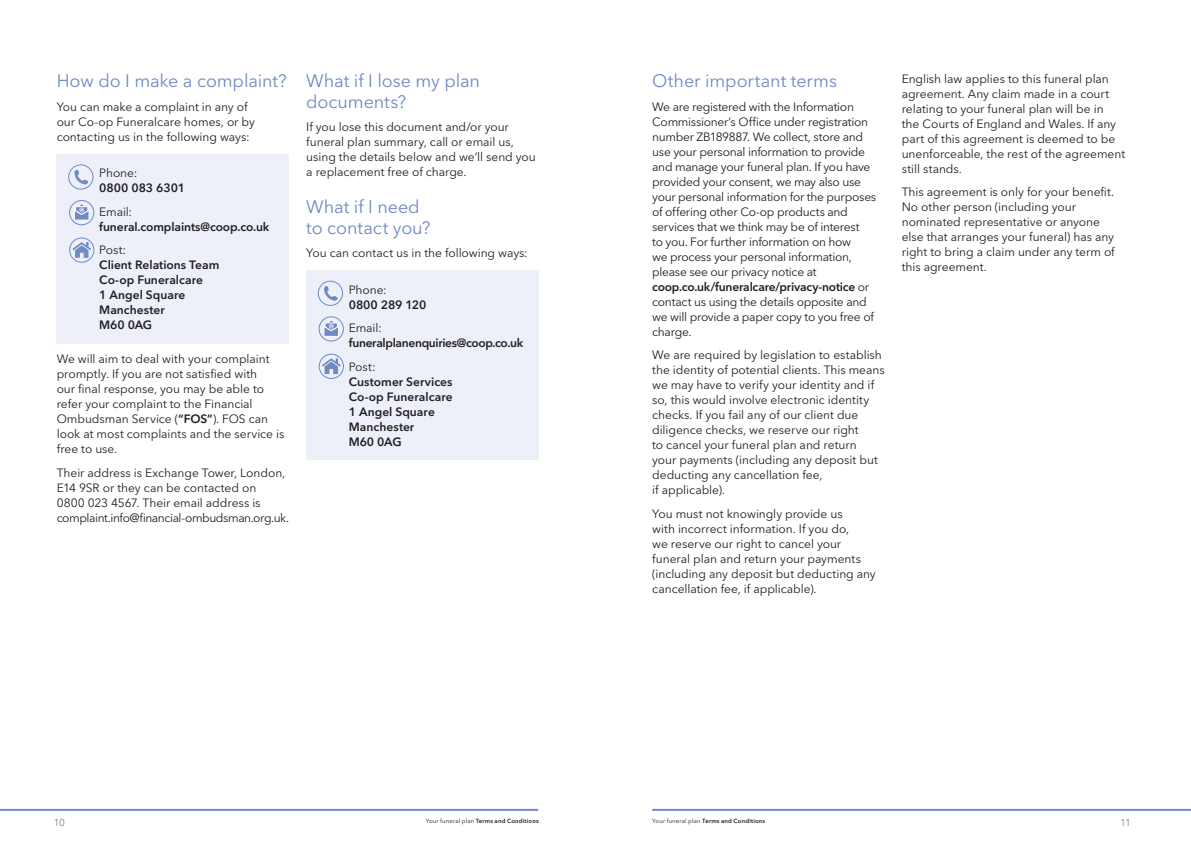
<style>
.page{position:relative;width:1191px;height:842px;background:#fff}
.page>*{position:absolute;margin:0;border:0;box-sizing:border-box;transform-origin:0 0}
.t1{font:18px/20.2px "Avenir Next LT Pro";letter-spacing:-.005em;color:#708ac4}
.t2{font:12px/15px "Avenir Next LT Pro";letter-spacing:-.005em;color:#231f20}
.t3{font:12px/15px "Avenir Next LT Pro";letter-spacing:-.025em;color:#231f20}
.t4{font:600 12px/15px "Avenir Next LT Pro";color:#231f20}
.t5{font:600 12px/15px "Avenir Next LT Pro";letter-spacing:-.03em;color:#231f20}
.t6{font:10px "Avenir Next LT Pro";color:#848689}
.t7{font:600 6px "Avenir Next LT Pro";letter-spacing:.03em;color:#231f20}
.s1{font-weight:400}
.s2{font-weight:600}
</style>
<div class="page">
<hr style="left:652px;top:809px;width:539px;height:2px;background:#708ac4">
<hr style="left:0;top:809px;width:538px;height:2px;background:#708ac4">
<div style="left:57px;top:154px;width:232px;height:189px;background:#edf0f8"></div>
<svg style="left:74px;top:170px;width:14px;height:15px"></svg>
<div style="left:69px;top:165px;width:24px;height:24px;border:1px solid #708ac4;border-radius:50%"></div>
<div style="left:69px;top:200px;width:25px;height:25px;border:1px solid #708ac4;border-radius:50%"></div>
<svg style="left:74px;top:203px;width:15px;height:17px"></svg>
<svg style="left:72px;top:242px;width:19px;height:16px"></svg>
<div style="left:69px;top:238px;width:25px;height:24px;border:1px solid #708ac4;border-radius:50%"></div>
<div style="left:306px;top:270px;width:233px;height:190px;background:#edf0f8"></div>
<svg style="left:324px;top:286px;width:14px;height:15px"></svg>
<div style="left:318px;top:281px;width:25px;height:25px;border:1px solid #708ac4;border-radius:50%"></div>
<div style="left:319px;top:317px;width:24px;height:24px;border:1px solid #708ac4;border-radius:50%"></div>
<svg style="left:324px;top:319px;width:15px;height:18px"></svg>
<svg style="left:322px;top:358px;width:19px;height:16px"></svg>
<div style="left:319px;top:354px;width:25px;height:25px;border:1px solid #708ac4;border-radius:50%"></div>
<p class="t1" style="left:57px;top:71px;width:231px">How do I make a complaint?</p>
<p class="t2" style="left:57px;top:99px;width:200px">You can make a complaint in any of our Co-op Funeralcare homes, or by contacting us in the following ways:</p>
<p class="t4" style="left:99px;top:166px;width:87px"><span class="s1">Phone:<br></span>0800 083 6301</p>
<p class="t4" style="left:99px;top:204px;width:172px"><span class="s1">Email: </span>funeral.complaints@coop.co.uk</p>
<p class="t4" style="left:99px;top:243px;width:122px"><span class="s1">Post:<br></span>Client Relations Team<br>Co-op Funeralcare<br>1 Angel Square<br>Manchester<br>M60 0AG</p>
<p class="t2" style="left:57px;top:351px;width:229px">We will aim to deal with your complaint promptly. If you are not satisfied with<br>our final response, you may be able to refer your complaint to the Financial Ombudsman Service (<span class="s2">“FOS”</span>). FOS can look at most complaints and the service is free to use.</p>
<p class="t2" style="left:57px;top:465px;width:234px">Their address is Exchange Tower, London, E14 9SR or they can be contacted on<br>0800 023 4567. Their email address is complaint.info@financial-ombudsman.org.uk.</p>
<p class="t1" style="left:306px;top:71px;width:175px">What if I lose my plan documents?</p>
<p class="t2" style="left:306px;top:119px;width:231px">If you lose this document and/or your funeral plan summary, call or email us, using the details below and we’ll send you a replacement free of charge.</p>
<p class="t1" style="left:306px;top:197px;width:126px">What if I need to contact you?</p>
<p class="t2" style="left:306px;top:245px;width:223px">You can contact us in the following ways:</p>
<p class="t4" style="left:349px;top:282px;width:79px"><span class="s1">Phone:<br></span>0800 289 120</p>
<p class="t5" style="left:349px;top:320px;width:176px"><span class="s1">Email: </span>funeralplanenquiries@coop.co.uk</p>
<p class="t4" style="left:349px;top:359px;width:105px"><span class="s1">Post:<br></span>Customer Services<br>Co-op Funeralcare<br>1 Angel Square<br>Manchester<br>M60 0AG</p>
<p class="t1" style="left:652px;top:71px;width:186px">Other important terms</p>
<p class="t3" style="left:652px;top:99px;width:225px">We are registered with the Information Commissioner’s Office under registration number ZB189887. We collect, store and use your personal information to provide and manage your funeral plan. If you have provided your consent, we may also use your personal information for the purposes of offering other Co-op products and services that we think may be of interest<br>to you. For further information on how<br>we process your personal information, please see our privacy notice at <span class="s2">coop.co.uk/funeralcare/privacy-notice</span> or contact us using the details opposite and we will provide a paper copy to you free of charge.</p>
<p class="t2" style="left:652px;top:348px;width:234px">We are required by legislation to establish the identity of potential clients. This means we may have to verify your identity and if so, this would involve electronic identity checks. If you fail any of our client due diligence checks, we reserve our right<br>to cancel your funeral plan and return<br>your payments (including any deposit but deducting any cancellation fee,<br>if applicable).</p>
<p class="t2" style="left:652px;top:506px;width:225px">You must not knowingly provide us<br>with incorrect information. If you do,<br>we reserve our right to cancel your funeral plan and return your payments (including any deposit but deducting any cancellation fee, if applicable).</p>
<p class="t2" style="left:901px;top:71px;width:225px">English law applies to this funeral plan agreement. Any claim made in a court relating to your funeral plan will be in<br>the Courts of England and Wales. If any part of this agreement is deemed to be unenforceable, the rest of the agreement still stands.</p>
<p class="t2" style="left:901px;top:185px;width:215px">This agreement is only for your benefit.<br>No other person (including your nominated representative or anyone else that arranges your funeral) has any right to bring a claim under any term of this agreement.</p>
<p class="t6" style="left:54px;top:816px;width:13px">10</p>
<p class="t6" style="left:1120px;top:816px;width:12px">11</p>
<p class="t7" style="left:426px;top:818px;width:115px"><span class="s1">Your funeral plan</span> Terms and Conditions</p>
<p class="t7" style="left:652px;top:818px;width:115px"><span class="s1">Your funeral plan</span> Terms and Conditions</p>
</div>
